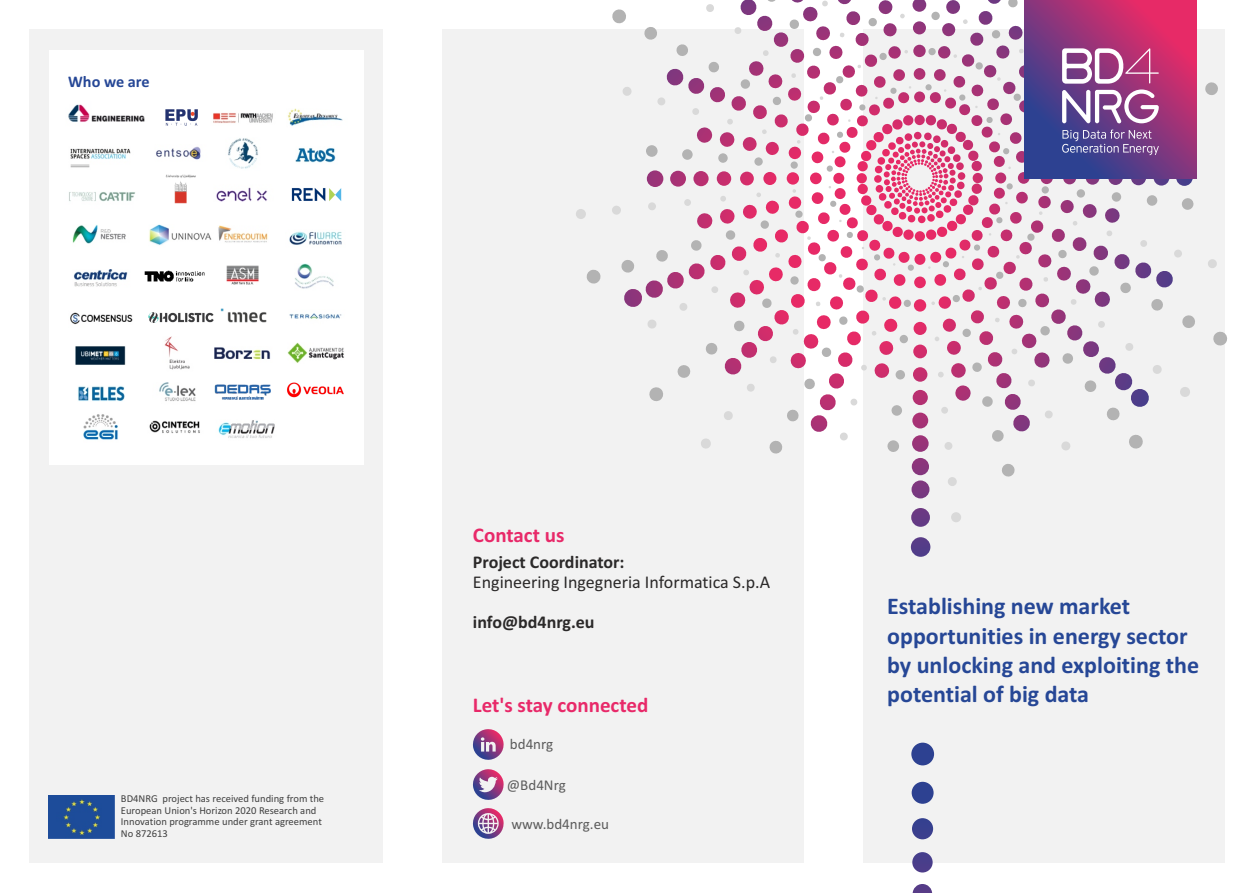
<style>
.page{position:relative;width:1255px;height:893px;background:#fff}
.page>*{position:absolute;margin:0;border:0;box-sizing:border-box;transform-origin:0 0}
.t1{font:700 24px/29.2px "Calibri";color:#264796}
.t2{font:700 21px "Calibri";color:#e82969}
.t3{font:18px "Calibri";color:#2b2929}
.t4{font:700 18px "Calibri";color:#2b2929}
.t5{font:700 16.2px "Calibri";color:#264796}
.t6{font:15px "Calibri";color:#5c5c5c}
.t7{font:10.65px/11.6px "Calibri";color:#404040}
</style>
<div class="page">
<div style="left:442px;top:30px;width:362px;height:833px;background:#f2f2f2"></div>
<div style="left:863px;top:30px;width:362px;height:833px;background:#f2f2f2"></div>
<svg style="left:575px;top:0;width:642px;height:522px"></svg>
<svg style="left:873px;top:162px;width:62px;height:336px"></svg>
<div style="left:30px;top:30px;width:353px;height:833px;background:#f2f2f2"></div>
<svg style="left:473px;top:769px;width:31px;height:31px"></svg>
<svg style="left:473px;top:808px;width:31px;height:31px"></svg>
<svg style="left:473px;top:729px;width:31px;height:31px"></svg>
<svg style="left:1024px;top:0;width:172px;height:178px;background:#89357c"></svg>
<svg style="left:1062px;top:48px;width:96px;height:76px"></svg>
<svg style="left:1062px;top:130px;width:96px;height:25px;background:#745f9d"></svg>
<img style="left:49px;top:795px;width:65px;height:43px">
<div style="left:49px;top:50px;width:315px;height:414px;background:#fff"></div>
<img style="left:68px;top:104px;width:77px;height:18px">
<img style="left:69px;top:192px;width:66px;height:10px">
<img style="left:213px;top:113px;width:60px;height:10px">
<img style="left:148px;top:312px;width:66px;height:11px">
<img style="left:70px;top:312px;width:63px;height:13px">
<img style="left:287px;top:109px;width:56px;height:17px">
<img style="left:70px;top:148px;width:61px;height:20px">
<img style="left:156px;top:146px;width:45px;height:14px">
<img style="left:228px;top:138px;width:30px;height:31px">
<img style="left:296px;top:148px;width:40px;height:15px">
<img style="left:165px;top:174px;width:31px;height:30px">
<img style="left:216px;top:187px;width:52px;height:15px">
<img style="left:291px;top:188px;width:51px;height:13px">
<img style="left:73px;top:225px;width:53px;height:19px">
<img style="left:149px;top:224px;width:63px;height:22px">
<img style="left:218px;top:225px;width:50px;height:18px">
<img style="left:289px;top:231px;width:53px;height:14px">
<img style="left:73px;top:270px;width:55px;height:17px">
<img style="left:226px;top:266px;width:33px;height:19px">
<img style="left:295px;top:263px;width:39px;height:26px">
<img style="left:220px;top:308px;width:46px;height:15px">
<img style="left:289px;top:313px;width:53px;height:6px">
<img style="left:76px;top:346px;width:50px;height:19px">
<img style="left:164px;top:336px;width:26px;height:34px">
<img style="left:214px;top:347px;width:57px;height:13px">
<img style="left:287px;top:342px;width:57px;height:21px">
<img style="left:78px;top:386px;width:47px;height:15px">
<img style="left:159px;top:382px;width:37px;height:19px">
<img style="left:287px;top:382px;width:57px;height:16px">
<img style="left:83px;top:414px;width:35px;height:26px">
<img style="left:149px;top:420px;width:51px;height:14px">
<img style="left:218px;top:420px;width:57px;height:18px">
<img style="left:165px;top:109px;width:33px;height:16px">
<img style="left:215px;top:384px;width:56px;height:16px">
<img style="left:144px;top:270px;width:61px;height:12px">
<h3 class="t5" style="left:68px;top:75px;width:83px">Who we are</h3>
<p class="t7" style="left:121px;top:794px;width:205px">BD4NRG project has received funding from the European Union's Horizon 2020 Research and Innovation programme under grant agreement No 872613</p>
<h2 class="t2" style="left:473px;top:526px;width:93px">Contact us</h2>
<h3 class="t4" style="left:473px;top:554px;width:153px">Project Coordinator:</h3>
<h3 class="t3" style="left:473px;top:574px;width:299px">Engineering Ingegneria Informatica S.p.A</h3>
<h3 class="t4" style="left:473px;top:615px;width:123px">info@bd4nrg.eu</h3>
<h2 class="t2" style="left:473px;top:696px;width:177px">Let's stay connected</h2>
<h3 class="t6" style="left:510px;top:738px;width:45px">bd4nrg</h3>
<h3 class="t6" style="left:507px;top:779px;width:60px">@Bd4Nrg</h3>
<h3 class="t6" style="left:511px;top:818px;width:99px">www.bd4nrg.eu</h3>
<h1 class="t1" style="left:887px;top:594px;width:313px">Establishing new market opportunities in energy sector by unlocking and exploiting the potential of big data</h1>
</div>
